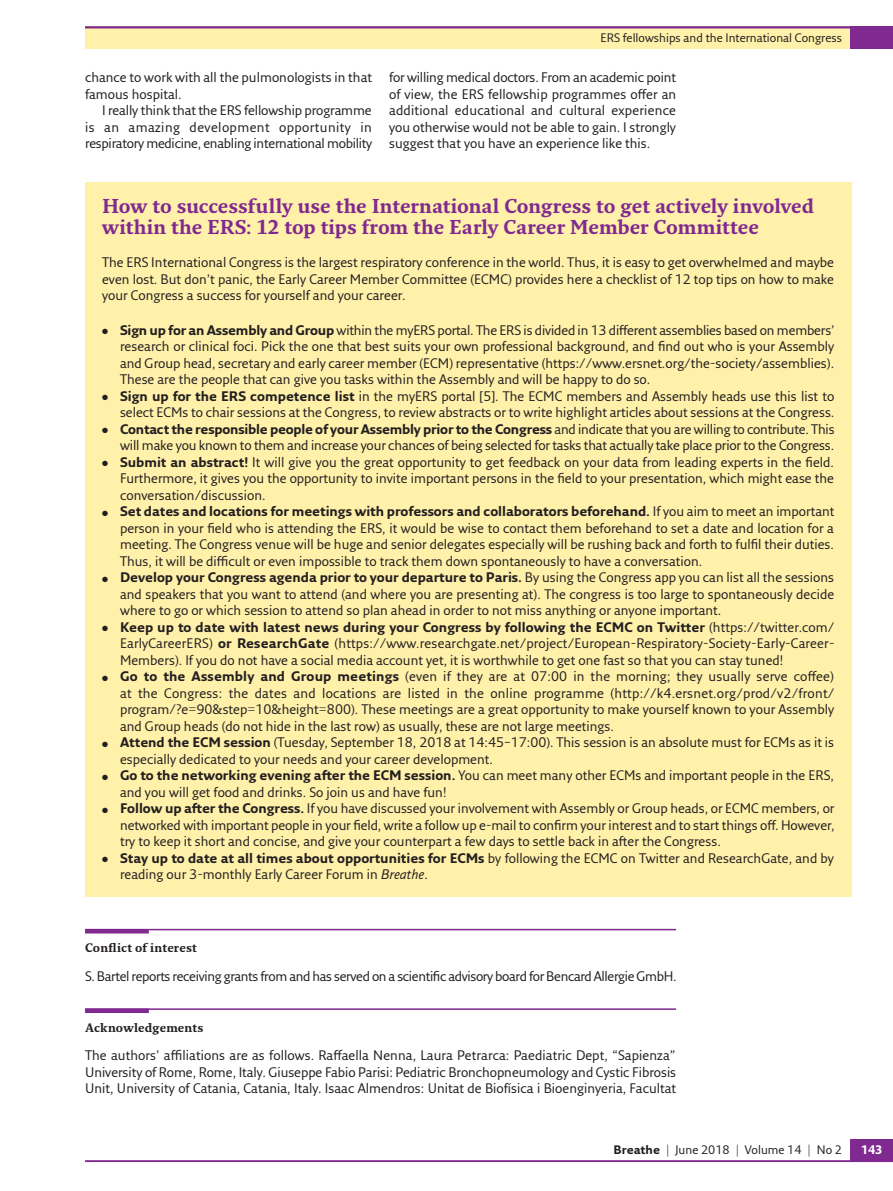
<style>
.page{position:relative;width:893px;height:1191px;background:#fff}
.page>*{position:absolute;margin:0;border:0;box-sizing:border-box;transform-origin:0 0}
.t1{font:700 19.5px/21px "Fresco Std";letter-spacing:-.005em;color:#802990}
.t2{font:13.5px/16.5px "Fresco Sans Pro";color:#231f20;text-align:justify}
.t3{font:13.5px "Fresco Sans Pro";letter-spacing:-.025em;color:#231f20}
.t4{font:12px "Fresco Sans Pro";color:#231f20}
.t5{font:700 12px "Fresco Std";letter-spacing:.01em;color:#231f20}
.t6{font:700 12px "Fresco Sans Pro";color:#fff}
.s1{font-weight:700}
.s2{font-style:italic}
</style>
<div class="page">
<hr style="left:85px;top:1160px;width:808px;height:2px;background:#802990">
<div style="left:850px;top:1138px;width:43px;height:23px;background:#802990"></div>
<div style="left:85px;top:26px;width:808px;height:23px;background:#fff0aa"></div>
<hr style="left:85px;top:26px;width:808px;height:2px;background:#802990">
<div style="left:850px;top:26px;width:43px;height:23px;background:#802990"></div>
<div style="left:85px;top:182px;width:766px;height:714px;background:#fff0aa"></div>
<hr style="left:85px;top:929px;width:591px;height:1px;background:#802990">
<hr style="left:85px;top:929px;width:64px;height:4px;background:#802990">
<hr style="left:85px;top:1008px;width:591px;height:2px;background:#802990">
<div style="left:85px;top:1008px;width:64px;height:5px;background:#802990"></div>
<p class="t2" style="left:85px;top:69px;width:289px">chance to work with all the pulmonologists in that famous hospital.</p>
<p class="t2" style="left:85px;top:102px;width:289px;text-indent:17px">I really think that the ERS fellowship programme is an amazing development opportunity in respiratory medicine, enabling international mobility</p>
<p class="t4" style="left:601px;top:30px;width:243px">ERS fellowships and the International Congress</p>
<p class="t2" style="left:389px;top:69px;width:289px">for willing medical doctors. From an academic point of view, the ERS fellowship programmes offer an additional educational and cultural experience you otherwise would not be able to gain. I strongly suggest that you have an experience like this.</p>
<h1 class="t1" style="left:102px;top:195px;width:713px">How to successfully use the International Congress to get actively involved within the ERS: 12 top tips from the Early Career Member Committee</h1>
<p class="t2" style="left:102px;top:254px;width:734px">The ERS International Congress is the largest respiratory conference in the world. Thus, it is easy to get overwhelmed and maybe even lost. But don’t panic, the Early Career Member Committee (ECMC) provides here a checklist of 12 top tips on how to make your Congress a success for yourself and your career.</p>
<p class="t2" style="left:120px;top:321px;width:716px;text-indent:-18px">● <span class="s1">Sign up for an Assembly and Group</span> within the myERS portal. The ERS is divided in 13 different assemblies based on members’ research or clinical foci. Pick the one that best suits your own professional background, and find out who is your Assembly and Group head, secretary and early career member (ECM) representative (https://www.ersnet.org/the-society/assemblies).<br>These are the people that can give you tasks within the Assembly and will be happy to do so.</p>
<p class="t2" style="left:102px;top:387px;width:734px;text-align:right">● <span class="s1">Sign up for the ERS competence list</span> in the myERS portal [5]. The ECMC members and Assembly heads use this list to select ECMs to chair sessions at the Congress, to review abstracts or to write highlight articles about sessions at the Congress.</p>
<p class="t2" style="left:102px;top:420px;width:734px;text-align:right">● <span class="s1">Contact the responsible people of your Assembly prior to the Congress</span> and indicate that you are willing to contribute. This will make you known to them and increase your chances of being selected for tasks that actually take place prior to the Congress.</p>
<p class="t2" style="left:120px;top:453px;width:716px;text-indent:-18px">● <span class="s1">Submit an abstract!</span> It will give you the great opportunity to get feedback on your data from leading experts in the field.<br>Furthermore, it gives you the opportunity to invite important persons in the field to your presentation, which might ease the conversation/discussion.</p>
<p class="t2" style="left:120px;top:503px;width:716px;text-indent:-18px">● <span class="s1">Set dates and locations for meetings with professors and collaborators beforehand.</span> If you aim to meet an important person in your field who is attending the ERS, it would be wise to contact them beforehand to set a date and location for a meeting. The Congress venue will be huge and senior delegates especially will be rushing back and forth to fulfil their duties.<br>Thus, it will be difficult or even impossible to track them down spontaneously to have a conversation.</p>
<p class="t2" style="left:120px;top:569px;width:716px;text-indent:-18px">● <span class="s1">Develop your Congress agenda prior to your departure to Paris.</span> By using the Congress app you can list all the sessions and speakers that you want to attend (and where you are presenting at). The congress is too large to spontaneously decide where to go or which session to attend so plan ahead in order to not miss anything or anyone important.</p>
<p class="t2" style="left:120px;top:618px;width:716px;text-indent:-18px">● <span class="s1">Keep up to date with latest news during your Congress by following the ECMC on Twitter</span> (https://twitter.com/ EarlyCareerERS) <span class="s1">or ResearchGate</span> (https://www.researchgate.net/project/European-Respiratory-Society-Early-Career-Members). If you do not have a social media account yet, it is worthwhile to get one fast so that you can stay tuned!</p>
<p class="t2" style="left:120px;top:668px;width:716px;text-indent:-18px">● <span class="s1">Go to the Assembly and Group meetings</span> (even if they are at 07:00 in the morning; they usually serve coffee) at the Congress: the dates and locations are listed in the online programme (http://k4.ersnet.org/prod/v2/front/ program/?e=90&amp;step=10&amp;height=800). These meetings are a great opportunity to make yourself known to your Assembly and Group heads (do not hide in the last row) as usually, these are not large meetings.</p>
<p class="t2" style="left:120px;top:734px;width:716px;text-indent:-18px">● <span class="s1">Attend the ECM session</span> (Tuesday, September 18, 2018 at 14:45–17:00). This session is an absolute must for ECMs as it is especially dedicated to your needs and your career development.</p>
<p class="t2" style="left:120px;top:767px;width:715px;text-indent:-18px">● <span class="s1">Go to the networking evening after the ECM session.</span> You can meet many other ECMs and important people in the ERS, and you will get food and drinks. So join us and have fun!</p>
<p class="t2" style="left:120px;top:800px;width:716px;text-indent:-18px">● <span class="s1">Follow up after the Congress.</span> If you have discussed your involvement with Assembly or Group heads, or ECMC members, or networked with important people in your field, write a follow up e-mail to confirm your interest and to start things off. However, try to keep it short and concise, and give your counterpart a few days to settle back in after the Congress.</p>
<p class="t2" style="left:120px;top:849px;width:715px;text-indent:-18px">● <span class="s1">Stay up to date at all times about opportunities for ECMs</span> by following the ECMC on Twitter and ResearchGate, and by reading our 3-monthly Early Career Forum in <span class="s2">Breathe</span>.</p>
<p class="t5" style="left:85px;top:940px;width:113px">Conflict of interest</p>
<p class="t3" style="left:85px;top:967px;width:593px">S. Bartel reports receiving grants from and has served on a scientific advisory board for Bencard Allergie GmbH.</p>
<p class="t5" style="left:85px;top:1019px;width:120px">Acknowledgements</p>
<p class="t2" style="left:85px;top:1046px;width:593px">The authors’ affiliations are as follows. Raffaella Nenna, Laura Petrarca: Paediatric Dept, “Sapienza” University of Rome, Rome, Italy. Giuseppe Fabio Parisi: Pediatric Bronchopneumology and Cystic Fibrosis Unit, University of Catania, Catania, Italy. Isaac Almendros: Unitat de Biofísica i Bioenginyeria, Facultat</p>
<p class="t4" style="left:614px;top:1142px;width:230px"><span class="s1">Breathe</span> | June 2018 | Volume 14 | No 2</p>
<p class="t6" style="left:861px;top:1142px;width:23px">143</p>
</div>
